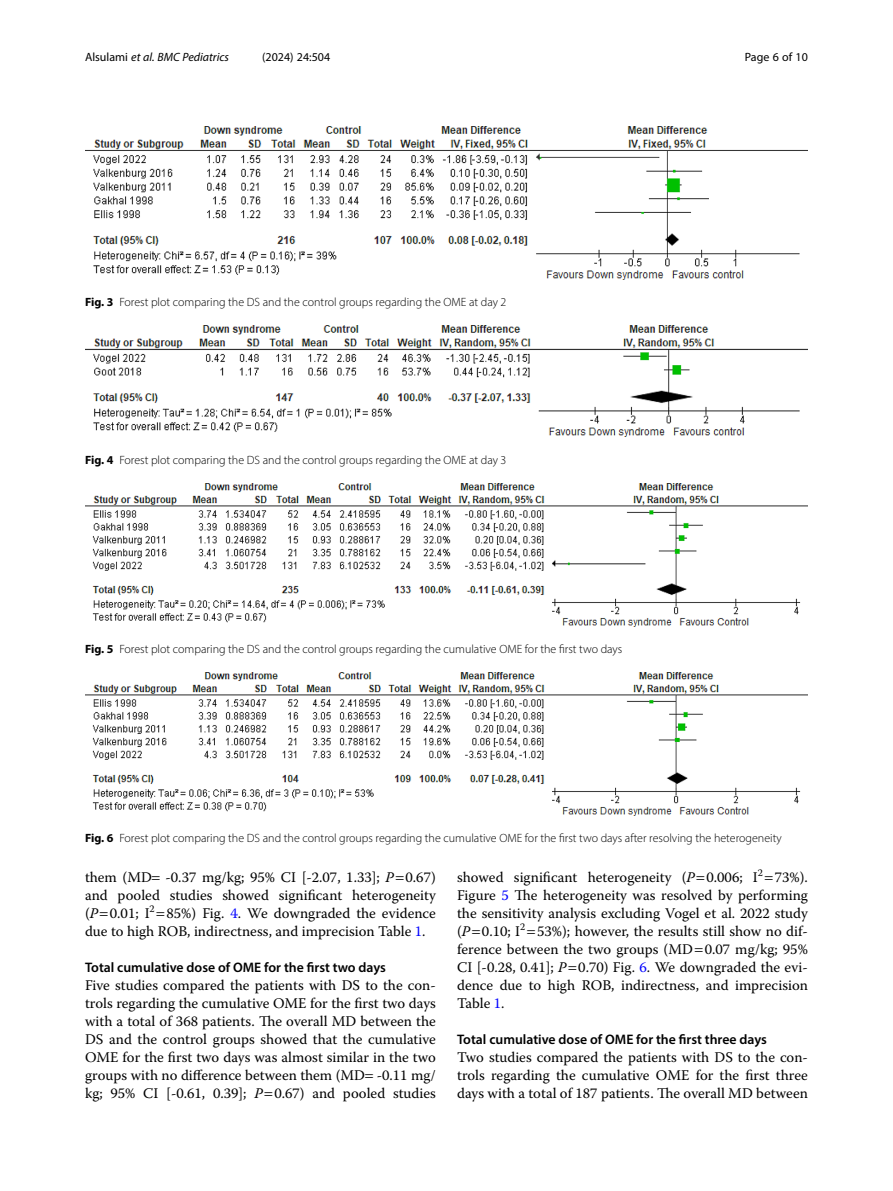
<style>
.page{position:relative;width:893px;height:1191px;background:#fff}
.page>*{position:absolute;margin:0;border:0;box-sizing:border-box;transform-origin:0 0}
.Body_Text{font:14.7px/18px "Warnock Pro";color:#000;text-align:justify}
.Head_2{font:600 13.8px "Myriad Pro";color:#000}
.Figure_Caption{font:300 12px "Myriad Pro";color:#000}
.t1{font:italic 12px "Myriad Pro";color:#000}
.t2{font:12px "Myriad Pro";color:#000}
.s1{font-style:normal}
.s2{font-weight:700}
.s3{font-style:italic}
.s4{color:#00f}
</style>
<div class="page">
<img style="left:85px;top:672px;width:723px;height:143px">
<img style="left:85px;top:483px;width:723px;height:143px">
<img style="left:85px;top:325px;width:723px;height:111px">
<img style="left:85px;top:126px;width:723px;height:153px">
<p class="t1" style="left:85px;top:50px;width:146px"><span class="s1">Alsulami</span> et al. BMC Pediatrics</p>
<p class="t2" style="left:262px;top:50px;width:70px">(2024) 24:504</p>
<p class="t2" style="left:745px;top:50px;width:65px">Page 6 of 10</p>
<p class="Figure_Caption" style="left:85px;top:295px;width:423px"><span class="s2">Fig. 3</span> Forest plot comparing the DS and the control groups regarding the OME at day 2</p>
<p class="Figure_Caption" style="left:85px;top:452px;width:423px"><span class="s2">Fig. 4</span> Forest plot comparing the DS and the control groups regarding the OME at day 3</p>
<p class="Figure_Caption" style="left:85px;top:642px;width:539px"><span class="s2">Fig. 5</span> Forest plot comparing the DS and the control groups regarding the cumulative OME for the first two days</p>
<p class="Figure_Caption" style="left:85px;top:831px;width:698px"><span class="s2">Fig. 6</span> Forest plot comparing the DS and the control groups regarding the cumulative OME for the first two days after resolving the heterogeneity</p>
<p class="Body_Text" style="left:85px;top:868px;width:352px">them (MD -0.37 mg/kg; 95% CI [-2.07, 1.33]; <span class="s3">P</span> 0.67) and pooled studies showed significant heterogeneity (<span class="s3">P</span> 0.01; I<sup>2</sup> 85%) Fig. <span class="s4">4</span>. We downgraded the evidence due to high ROB, indirectness, and imprecision Table <span class="s4">1</span>.</p>
<p class="Head_2" style="left:85px;top:959px;width:302px">Total cumulative dose of OME for the first two days</p>
<p class="Body_Text" style="left:85px;top:976px;width:352px">Five studies compared the patients with DS to the con&shy;trols regarding the cumulative OME for the first two days with a total of 368 patients. The overall MD between the DS and the control groups showed that the cumulative OME for the first two days was almost similar in the two groups with no difference between them (MD -0.11 mg/ kg; 95% CI [-0.61, 0.39]; <span class="s3">P</span> 0.67) and pooled studies</p>
<p class="Body_Text" style="left:457px;top:868px;width:352px">showed significant heterogeneity (<span class="s3">P</span> 0.006; I<sup>2</sup> 73%).<br>Figure <span class="s4">5</span> The heterogeneity was resolved by performing the sensitivity analysis excluding Vogel et al. 2022 study (<span class="s3">P</span> 0.10; I<sup>2</sup> 53%); however, the results still show no dif&shy;ference between the two groups (MD 0.07 mg/kg; 95% CI [-0.28, 0.41]; <span class="s3">P</span> 0.70) Fig. <span class="s4">6</span>. We downgraded the evi&shy;dence due to high ROB, indirectness, and imprecision Table <span class="s4">1</span>.</p>
<p class="Head_2" style="left:457px;top:1031px;width:311px">Total cumulative dose of OME for the first three days</p>
<p class="Body_Text" style="left:457px;top:1048px;width:352px">Two studies compared the patients with DS to the con&shy;trols regarding the cumulative OME for the first three days with a total of 187 patients. The overall MD between</p>
</div>
